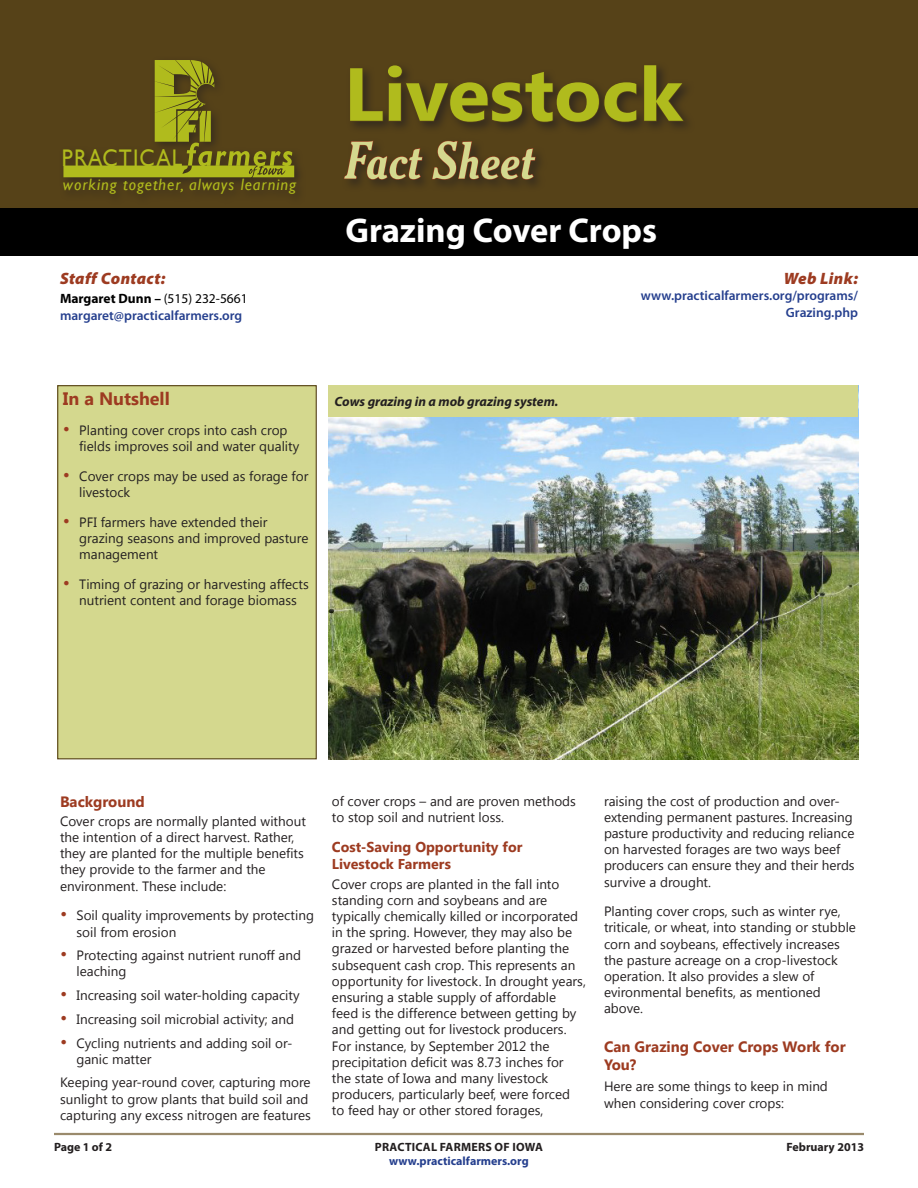
<style>
.page{position:relative;width:918px;height:1188px;background:#fff}
.page>*{position:absolute;margin:0;border:0;box-sizing:border-box;transform-origin:0 0}
.t1{font:700 75px "Segoe UI";color:#b0bb1d;scale:1.04 1}
.t2{font:italic 700 condensed 51px "Cheltenham BT";color:#d4d88e;scale:1.1 1}
.t3{font:700 34.5px "Myriad Pro";color:#fff}
.t4{font:24px "Gill Sans";letter-spacing:.05em;color:#b0bb1d;scale:.9 1}
.Subhead{font:700 18px "Segoe UI";color:#9d3b21}
.t5{font:italic 16.5px "Gill Sans";letter-spacing:.06em;color:#b0bb1d}
.t6{font:italic 900 16.5px "Myriad Pro";letter-spacing:.02em;color:#9d3b21}
.Subhead-2{font:700 15px/18px "Segoe UI";color:#9d3b21}
.Subhead-3{font:700 14.25px/17.1px "Segoe UI";color:#9d3b21}
.Body_Copy{font:13.5px/16.2px "Segoe UI";color:#231f20}
.t7{font:600 13.5px/16.2px "Myriad Pro";color:#253f8e;text-align:right}
.t8{font:italic 700 13.5px "Myriad Pro";color:#231f20}
.t9{font:700 13.5px "Myriad Pro";color:#000}
.t10{font:700 12px "Myriad Pro";letter-spacing:.005em;color:#231f20}
.t11{font:700 12px "Myriad Pro";color:#253f8e}
.s1{font-weight:400}
.s2{font-size:18px;color:#9d3b21}
</style>
<div class="page">
<div style="left:0;top:0;width:918px;height:209px;background:#564218"></div>
<div style="left:0;top:208px;width:918px;height:48px;background:#000"></div>
<div style="left:346px;top:61px;width:350px;height:74px;background:#231f20;opacity:.65"></div>
<svg style="left:349px;top:64px;width:337px;height:59px"></svg>
<div style="left:58px;top:55px;width:249px;height:150px;background:#231f20;opacity:.6"></div>
<svg style="left:63px;top:60px;width:231px;height:117px"></svg>
<img style="left:328px;top:417px;width:530px;height:342px">
<div style="left:341px;top:137px;width:207px;height:55px;background:#231f20;opacity:.65"></div>
<svg style="left:343px;top:140px;width:80px;height:41px"></svg>
<svg style="left:432px;top:140px;width:104px;height:50px"></svg>
<div style="left:58px;top:386px;width:258px;height:373px;background:#d4d88e"></div>
<div style="left:57px;top:385px;width:260px;height:374px;border:1px solid #564218"></div>
<div style="left:328px;top:385px;width:530px;height:32px;background:#d4d88e"></div>
<hr style="left:54px;top:1133px;width:810px;height:2px;background:#9a8a6c">
<p class="t4" style="left:62px;top:143px;width:135px">PRACTICAL</p>
<p class="t5" style="left:63px;top:175px;width:235px">working together, always learning</p>
<p class="t6" style="left:60px;top:268px;width:107px">Staff Contact:</p>
<p class="t9" style="left:60px;top:290px;width:189px">Margaret Dunn – <span class="s1">(515) 232-5661</span></p>
<p class="t7" style="left:60px;top:307px;width:184px">margaret@practicalfarmers.org</p>
<p class="t1" style="left:344px;top:41px;width:327px">Livestock</p>
<p class="t2" style="left:345px;top:129px;width:174px">Fact Sheet</p>
<p class="t3" style="left:345px;top:208px;width:313px">Grazing Cover Crops</p>
<p class="t6" style="left:784px;top:268px;width:76px">Web Link:</p>
<p class="t7" style="left:641px;top:287px;width:219px">www.practicalfarmers.org/programs/<br>Grazing.php</p>
<p class="Subhead" style="left:63px;top:386px;width:109px">In a Nutshell</p>
<p class="Body_Copy" style="left:79px;top:422px;width:222px;text-indent:-16px"><span class="s2">•</span> Planting cover crops into cash crop fields improves soil and water quality</p>
<p class="Body_Copy" style="left:79px;top:467px;width:231px;text-indent:-16px"><span class="s2">•</span> Cover crops may be used as forage for livestock</p>
<p class="Body_Copy" style="left:79px;top:513px;width:231px;text-indent:-16px"><span class="s2">•</span> PFI farmers have extended their grazing seasons and improved pasture management</p>
<p class="Body_Copy" style="left:63px;top:575px;width:248px;text-align:center"><span class="s2">•</span> Timing of grazing or harvesting affects nutrient content and forage biomass</p>
<p class="t8" style="left:334px;top:393px;width:225px">Cows grazing in a mob grazing system.</p>
<p class="Subhead-2" style="left:60px;top:792px;width:86px">Background</p>
<p class="Body_Copy" style="left:60px;top:812px;width:248px">Cover crops are normally planted without the intention of a direct harvest. Rather, they are planted for the multiple benefits they provide to the farmer and the environment. These include:</p>
<p class="Body_Copy" style="left:76px;top:907px;width:239px;text-indent:-16px"><span class="s2">•</span> Soil quality improvements by protecting soil from erosion</p>
<p class="Body_Copy" style="left:76px;top:947px;width:226px;text-indent:-16px"><span class="s2">•</span> Protecting against nutrient runoff and leaching</p>
<p class="Body_Copy" style="left:60px;top:987px;width:241px"><span class="s2">•</span> Increasing soil water-holding capacity</p>
<p class="Body_Copy" style="left:60px;top:1010px;width:236px"><span class="s2">•</span> Increasing soil microbial activity; and</p>
<p class="Body_Copy" style="left:76px;top:1034px;width:217px;text-indent:-16px"><span class="s2">•</span> Cycling nutrients and adding soil or&shy;ganic matter</p>
<p class="Body_Copy" style="left:60px;top:1074px;width:252px">Keeping year-round cover, capturing more sunlight to grow plants that build soil and capturing any excess nitrogen are features</p>
<p class="Body_Copy" style="left:332px;top:792px;width:245px">of cover crops – and are proven methods to stop soil and nutrient loss.</p>
<p class="Subhead-3" style="left:332px;top:838px;width:192px">Cost-Saving Opportunity for<br>Livestock Farmers</p>
<p class="Body_Copy" style="left:332px;top:875px;width:255px">Cover crops are planted in the fall into standing corn and soybeans and are typically chemically killed or incorporated in the spring. However, they may also be grazed or harvested before planting the subsequent cash crop. This represents an opportunity for livestock. In drought years, ensuring a stable supply of affordable<br>feed is the difference between getting by and getting out for livestock producers.<br>For instance, by September 2012 the precipitation deficit was 8.73 inches for the state of Iowa and many livestock producers, particularly beef, were forced<br>to feed hay or other stored forages,</p>
<p class="Body_Copy" style="left:604px;top:792px;width:252px">raising the cost of production and over&shy;extending permanent pastures. Increasing pasture productivity and reducing reliance on harvested forages are two ways beef producers can ensure they and their herds survive a drought.</p>
<p class="Body_Copy" style="left:604px;top:903px;width:254px">Planting cover crops, such as winter rye, triticale, or wheat, into standing or stubble corn and soybeans, effectively increases the pasture acreage on a crop-livestock operation. It also provides a slew of evironmental benefits, as mentioned above.</p>
<p class="Subhead-2" style="left:604px;top:1037px;width:243px">Can Grazing Cover Crops Work for<br>You?</p>
<p class="Body_Copy" style="left:604px;top:1077px;width:225px;line-height:17.2px">Here are some things to keep in mind when considering cover crops:</p>
<p class="t10" style="left:54px;top:1139px;width:60px">Page 1 of 2</p>
<p class="t10" style="left:375px;top:1139px;width:170px">PRACTICAL FARMERS OF IOWA</p>
<p class="t10" style="left:787px;top:1139px;width:79px">February 2013</p>
<p class="t11" style="left:389px;top:1153px;width:141px">www.practicalfarmers.org</p>
</div>
